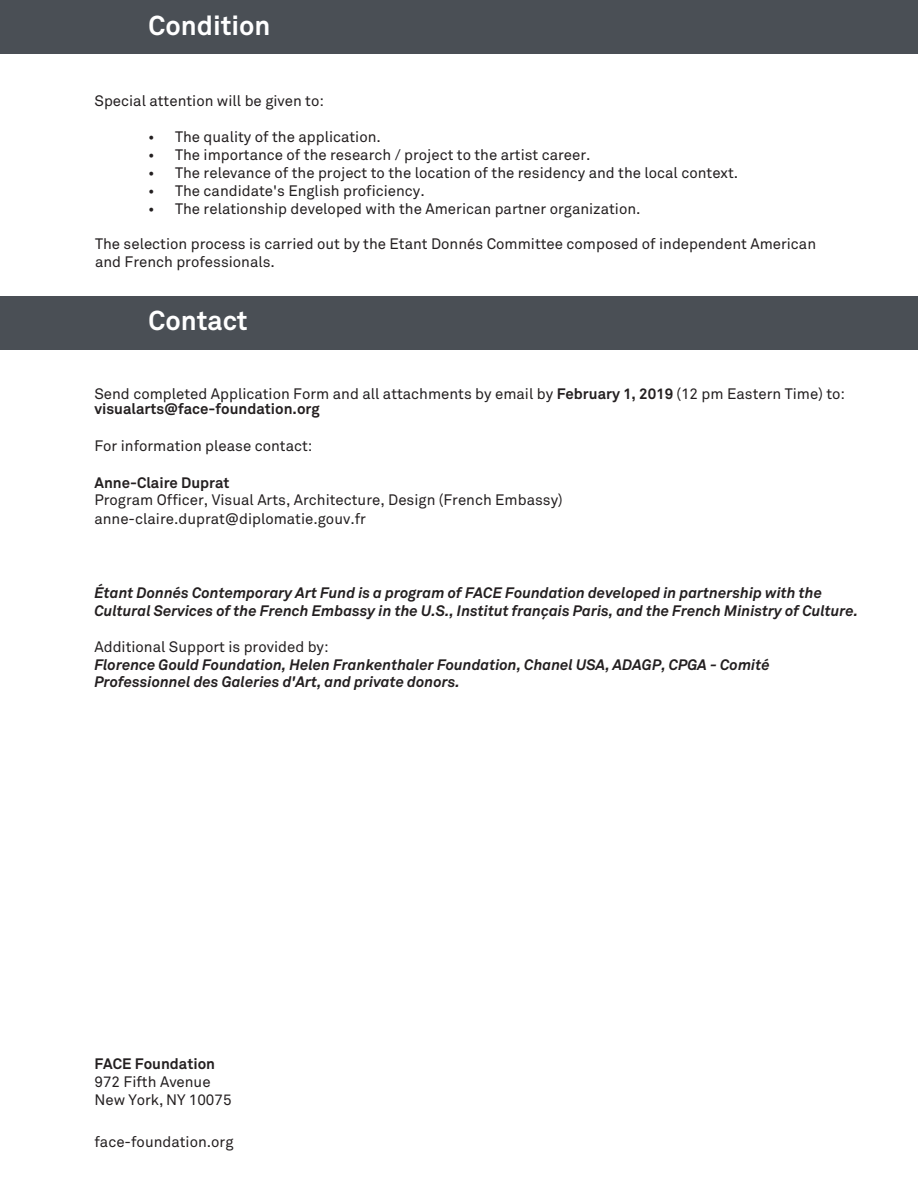
<style>
.page{position:relative;width:918px;height:1188px;background:#fff}
.page>*{position:absolute;margin:0;border:0;box-sizing:border-box;transform-origin:0 0}
.t1{font:700 27px "Akkurat Std";color:#fff}
.t2{font:15px/17.9px "Akkurat Std";color:#231f20}
.t3{font:italic 700 15px/17.5px "Akkurat Std";color:#231f20}
.s1{font-weight:700}
.s2{font-weight:400;font-style:normal}
</style>
<div class="page">
<div style="left:0;top:0;width:918px;height:54px;background:#4a4f55"></div>
<div style="left:0;top:296px;width:918px;height:54px;background:#4a4f55"></div>
<p class="t1" style="left:148px;top:9px;width:124px">Condition</p>
<p class="t2" style="left:94px;top:92px;width:231px">Special attention will be given to:</p>
<p class="t2" style="left:148px;top:128px;width:234px">• The quality of the application.</p>
<p class="t2" style="left:148px;top:146px;width:444px">• The importance of the research / project to the artist career.</p>
<p class="t2" style="left:148px;top:164px;width:592px">• The relevance of the project to the location of the residency and the local context.</p>
<p class="t2" style="left:148px;top:182px;width:278px">• The candidate's English proficiency.</p>
<p class="t2" style="left:148px;top:200px;width:494px">• The relationship developed with the American partner organization.</p>
<p class="t2" style="left:95px;top:235px;width:723px">The selection process is carried out by the Etant Donnés Committee composed of independent American and French professionals.</p>
<p class="t1" style="left:148px;top:304px;width:101px">Contact</p>
<p class="t2" style="left:94px;top:386px;width:752px;line-height:14.9px">Send completed Application Form and all attachments by email by <span class="s1">February 1, 2019</span> (12 pm Eastern Time) to: <span class="s1">visualarts@face-foundation.org</span></p>
<p class="t2" style="left:94px;top:437px;width:219px">For information please contact:</p>
<p class="t2" style="left:94px;top:474px;width:470px"><span class="s1">Anne-Claire Duprat<br></span>Program Officer, Visual Arts, Architecture, Design (French Embassy) anne-claire.duprat@diplomatie.gouv.fr</p>
<p class="t3" style="left:94px;top:583px;width:765px;line-height:18.1px">Étant Donnés Contemporary Art Fund is a program of FACE Foundation developed in partnership with the<br>Cultural Services of the French Embassy in the U.S., Institut français Paris, and the French Ministry of Culture.</p>
<p class="t3" style="left:94px;top:638px;width:677px"><span class="s2">Additional Support is provided by:<br></span>Florence Gould Foundation, Helen Frankenthaler Foundation, Chanel USA, ADAGP, CPGA - Comité<br>Professionnel des Galeries d'Art, and private donors.</p>
<p class="t2" style="left:94px;top:1055px;width:139px"><span class="s1">FACE Foundation<br></span>972 Fifth Avenue<br>New York, NY 10075</p>
<p class="t2" style="left:94px;top:1133px;width:141px">face-foundation.org</p>
</div>
